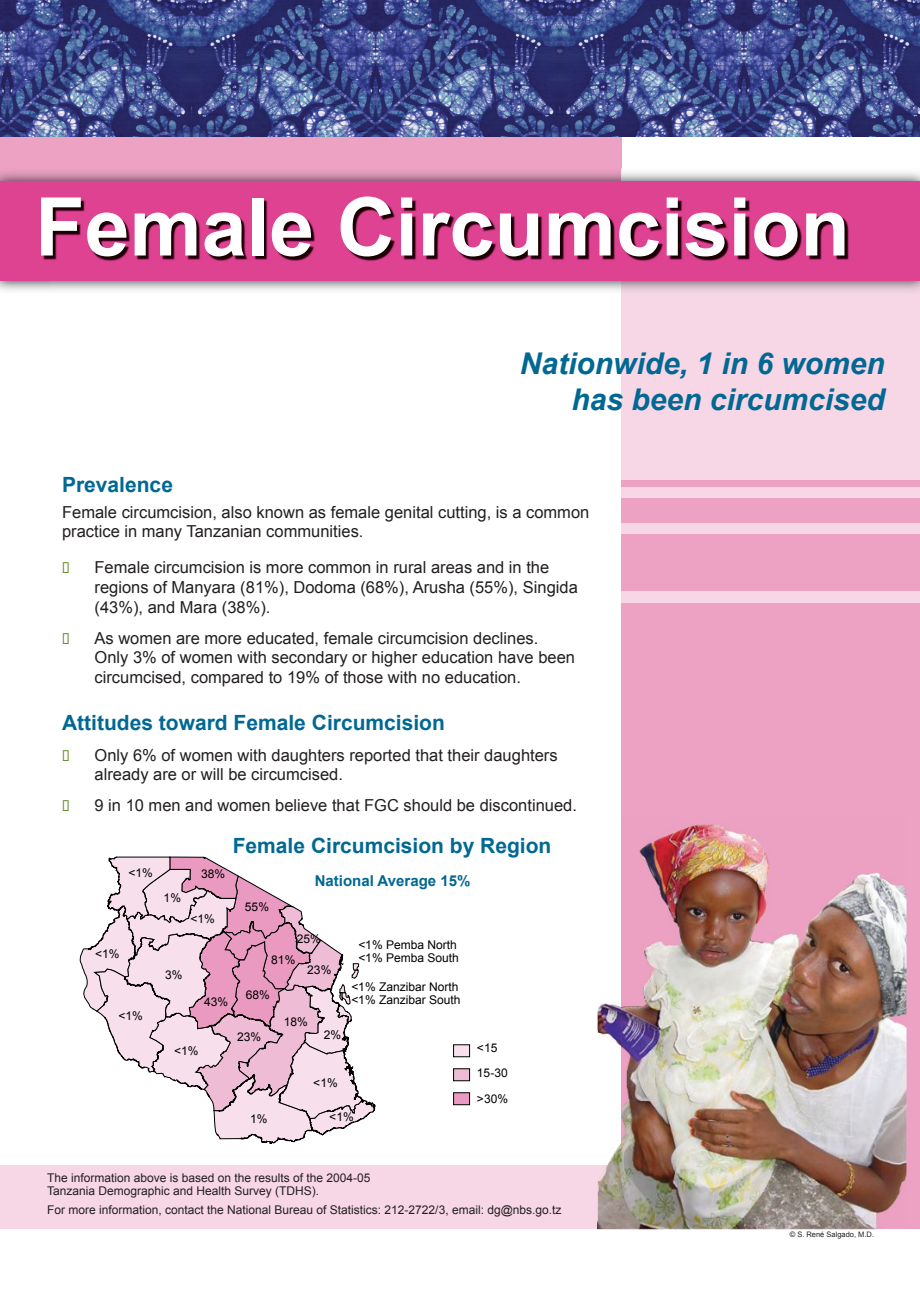
<style>
.page{position:relative;width:920px;height:1290px;background:#fff}
.page>*{position:absolute;margin:0;border:0;box-sizing:border-box;transform-origin:0 0}
.t1{font:700 81px "Arial";color:#fff}
.t2{font:italic 700 30px/36px "Arial";color:#006893;text-align:right}
.t3{font:700 21px "Arial";color:#006893}
.t4{font:16.5px/19.8px "Arial";color:#231f20}
.t5{font:700 15px "Arial";color:#006893}
.t6{font:12px/13.5px "Arial";color:#231f20}
.t7{font:12px/13.6px "Arial";color:#000}
.t8{font:7.5px "Arial";color:#231f20}
</style>
<div class="page">
<div style="left:0;top:1165px;width:667px;height:64px;background:#f7d7e5"></div>
<div style="left:621px;top:231px;width:299px;height:625px;background:#f7d7e5"></div>
<div style="left:621px;top:604px;width:299px;height:625px;background:#eda1c3"></div>
<div style="left:621px;top:535px;width:299px;height:56px;background:#eda1c3"></div>
<div style="left:621px;top:480px;width:299px;height:7px;background:#eda1c3"></div>
<div style="left:621px;top:498px;width:299px;height:25px;background:#eda1c3"></div>
<svg style="left:0;top:0;width:621px;height:247px;background:#e39bbb"></svg>
<img style="left:0;top:280px;width:51px;height:11px">
<img style="left:51px;top:280px;width:570px;height:11px">
<div style="left:0;top:181px;width:920px;height:99px;background:#de4391"></div>
<img style="left:43px;top:199px;width:806px;height:62px">
<img style="left:598px;top:1003px;width:23px;height:162px">
<img style="left:598px;top:1165px;width:23px;height:64px">
<img style="left:621px;top:824px;width:285px;height:405px">
<img style="left:0;top:0;width:920px;height:137px">
<svg style="left:80px;top:857px;width:296px;height:286px"></svg>
<svg style="left:453px;top:1044px;width:17px;height:13px"></svg>
<svg style="left:453px;top:1068px;width:17px;height:13px"></svg>
<svg style="left:453px;top:1092px;width:17px;height:13px"></svg>
<h1 class="t1" style="left:35px;top:182px;width:816px">Female Circumcision</h1>
<h2 class="t2" style="left:520px;top:345px;width:367px">Nationwide, 1 in 6 women has been circumcised</h2>
<p class="t3" style="left:62px;top:473px;width:112px">Prevalence</p>
<p class="t4" style="left:62px;top:502px;width:529px">Female circumcision, also known as female genital cutting, is a common practice in many Tanzanian communities.</p>
<p class="t4" style="left:94px;top:558px;width:485px">Female circumcision is more common in rural areas and in the regions of Manyara (81%), Dodoma (68%), Arusha (55%), Singida (43%), and Mara (38%).</p>
<p class="t4" style="left:94px;top:628px;width:482px">As women are more educated, female circumcision declines.<br>Only 3% of women with secondary or higher education have been circumcised, compared to 19% of those with no education.</p>
<p class="t3" style="left:62px;top:711px;width:384px">Attitudes toward Female Circumcision</p>
<p class="t4" style="left:94px;top:745px;width:465px">Only 6% of women with daughters reported that their daughters already are or will be circumcised.</p>
<p class="t4" style="left:94px;top:795px;width:484px">9 in 10 men and women believe that FGC should be discontinued.</p>
<p class="t7" style="left:129px;top:866px;width:26px">&lt;1%</p>
<p class="t7" style="left:201px;top:867px;width:26px">38%</p>
<p class="t7" style="left:164px;top:891px;width:19px">1%</p>
<p class="t7" style="left:191px;top:912px;width:26px">&lt;1%</p>
<p class="t3" style="left:233px;top:834px;width:320px">Female Circumcision by Region</p>
<p class="t5" style="left:315px;top:872px;width:157px">National Average 15%</p>
<p class="t7" style="left:245px;top:900px;width:26px">55%</p>
<p class="t7" style="left:297px;top:932px;width:26px">25%</p>
<p class="t7" style="left:307px;top:963px;width:26px">23%</p>
<p class="t7" style="left:95px;top:947px;width:26px">&lt;1%</p>
<p class="t7" style="left:358px;top:938px;width:102px">&lt;1% Pemba North &lt;1% Pemba South</p>
<p class="t7" style="left:351px;top:980px;width:111px;line-height:12.9px">&lt;1% Zanzibar North &lt;1% Zanzibar South</p>
<p class="t7" style="left:271px;top:953px;width:26px">81%</p>
<p class="t7" style="left:165px;top:968px;width:19px">3%</p>
<p class="t7" style="left:246px;top:988px;width:26px">68%</p>
<p class="t7" style="left:204px;top:995px;width:26px">43%</p>
<p class="t7" style="left:119px;top:1009px;width:26px">&lt;1%</p>
<p class="t7" style="left:174px;top:1044px;width:26px">&lt;1%</p>
<p class="t7" style="left:237px;top:1030px;width:26px">23%</p>
<p class="t7" style="left:250px;top:1112px;width:19px">1%</p>
<p class="t7" style="left:284px;top:1015px;width:26px">18%</p>
<p class="t7" style="left:324px;top:1028px;width:19px">2%</p>
<p class="t7" style="left:313px;top:1076px;width:26px">&lt;1%</p>
<p class="t7" style="left:329px;top:1110px;width:26px">&lt;1%</p>
<p class="t7" style="left:477px;top:1035px;width:32px;line-height:24.8px">&lt;15<br>15-30</p>
<p class="t7" style="left:477px;top:1091px;width:33px">&gt;30%</p>
<p class="t6" style="left:47px;top:1171px;width:325px">The information above is based on the results of the 2004-05<br>Tanzania Demographic and Health Survey (TDHS).</p>
<p class="t6" style="left:47px;top:1203px;width:516px">For more information, contact the National Bureau of Statistics: 212-2722/3, email: dg@nbs.go.tz</p>
<p class="t8" style="left:790px;top:1230px;width:86px">© S. René Salgado, M.D.</p>
</div>
